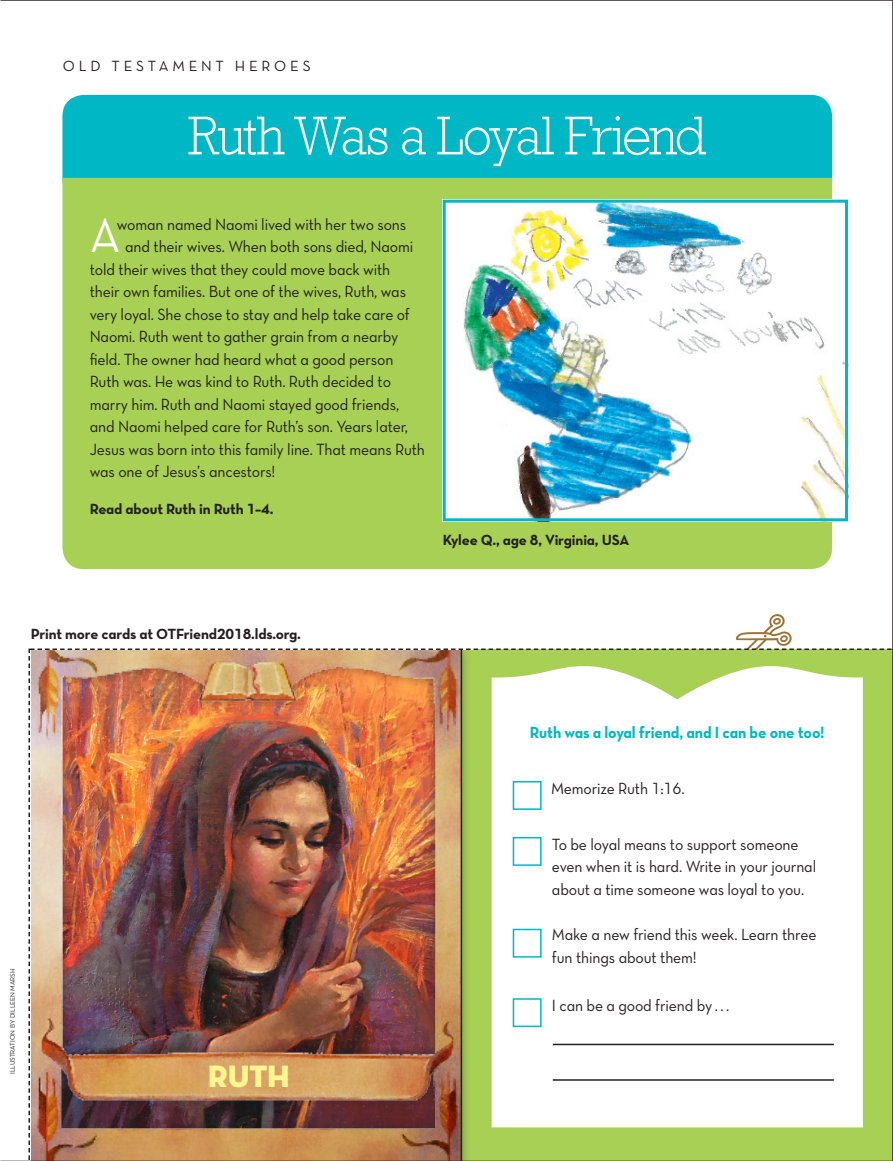
<style>
.page{position:relative;width:893px;height:1161px;background:#fff}
.page>*{position:absolute;margin:0;border:0;box-sizing:border-box;transform-origin:0 0}
.t1{font:300 55.5px "Rockwelllds Lat";letter-spacing:-.035em;color:#fff;scale:.95 1}
.t2{font:49.65px "Neutralds Lat Book Alt";color:#fff;scale:.95 1}
.t3{font:31.5px "Neutralds Lat Titling Display";color:#fff690}
.t4{font:16.5px/22.5px "Neutralds Lat Book Alt";letter-spacing:-.01em;color:#231f20;scale:.95 1}
.t5{font:16.5px "Neutralds Lat Bold Alt";letter-spacing:-.01em;color:#00b7c5;scale:.95 1}
.t6{font:15px "Neutralds Lat Bold Alt";letter-spacing:-.01em;color:#231f20}
.t7{font:15px "Neutralds Lat Book Alt";letter-spacing:.25em;color:#231f20}
.t8{font:6.75px "Neutralds Lat Book Alt";color:#231f20}
.s1{font-family:"Neutralds Lat";font-weight:700}
</style>
<div class="page">
<div style="left:62px;top:95px;width:770px;height:83px;background:#00b7c5"></div>
<div style="left:62px;top:178px;width:770px;height:391px;background:#a8d055"></div>
<img style="left:28px;top:614px;width:864px;height:546px">
<img style="left:447px;top:204px;width:397px;height:313px">
<div style="left:443px;top:200px;width:405px;height:321px;border:3px solid #00b7c5"></div>
<hr style="left:0;top:0;width:893px;height:1px;background:#231f20">
<hr style="left:0;top:1160px;width:893px;height:1px;background:#231f20">
<hr style="left:892px;top:0;width:1px;height:1161px;background:#231f20">
<p class="t7" style="left:63px;top:55px;width:249px">OLD TESTAMENT HEROES</p>
<h1 class="t1" style="left:188px;top:94px;width:547px">Ruth Was a Loyal Friend</h1>
<h2 class="t2" style="left:90px;top:198px;width:34px">A</h2>
<p class="t4" style="left:117px;top:212px;width:306px">woman named Naomi lived with her two sons</p>
<p class="t4" style="left:125px;top:235px;width:305px">and their wives. When both sons died, Naomi</p>
<p class="t4" style="left:90px;top:257px;width:318px">told their wives that they could move back with</p>
<p class="t4" style="left:90px;top:280px;width:334px">their own families. But one of the wives, Ruth, was</p>
<p class="t4" style="left:90px;top:302px;width:339px">very loyal. She chose to stay and help take care of</p>
<p class="t4" style="left:90px;top:325px;width:326px">Naomi. Ruth went to gather grain from a nearby</p>
<p class="t4" style="left:90px;top:347px;width:321px">field. The owner had heard what a good person</p>
<p class="t4" style="left:90px;top:370px;width:319px">Ruth was. He was kind to Ruth. Ruth decided to</p>
<p class="t4" style="left:90px;top:392px;width:327px">marry him. Ruth and Naomi stayed good friends,</p>
<p class="t4" style="left:90px;top:415px;width:337px">and Naomi helped care for Ruth’s son. Years later,</p>
<p class="t4" style="left:90px;top:437px;width:354px">Jesus was born into this family line. That means Ruth</p>
<p class="t4" style="left:90px;top:460px;width:197px">was one of Jesus’s ancestors!</p>
<p class="t6" style="left:90px;top:496px;width:185px">Read about Ruth in Ruth 1–4.</p>
<p class="t6" style="left:443px;top:527px;width:188px">Kylee <span class="s1">Q</span>., age 8, Virginia, USA</p>
<p class="t6" style="left:31px;top:621px;width:272px">Print more cards at OTFriend2018.lds.org.</p>
<p class="t8" style="left:7px;top:1074px;width:107px;rotate:-90deg">ILLUSTRATION BY DILLEEN MARSH</p>
<h3 class="t3" style="left:208px;top:1051px;width:83px">Ruth</h3>
<p class="t5" style="left:530px;top:718px;width:312px">Ruth was a loyal friend, and I can be one too!</p>
<p class="t4" style="left:551px;top:776px;width:142px">Memorize Ruth 1:16.</p>
<p class="t4" style="left:552px;top:832px;width:280px">To be loyal means to support someone even when it is hard. Write in your journal about a time someone was loyal to you.</p>
<p class="t4" style="left:552px;top:923px;width:280px">Make a new friend this week. Learn three fun things about them!</p>
<p class="t4" style="left:552px;top:994px;width:188px">I can be a good friend by . . .</p>
</div>
